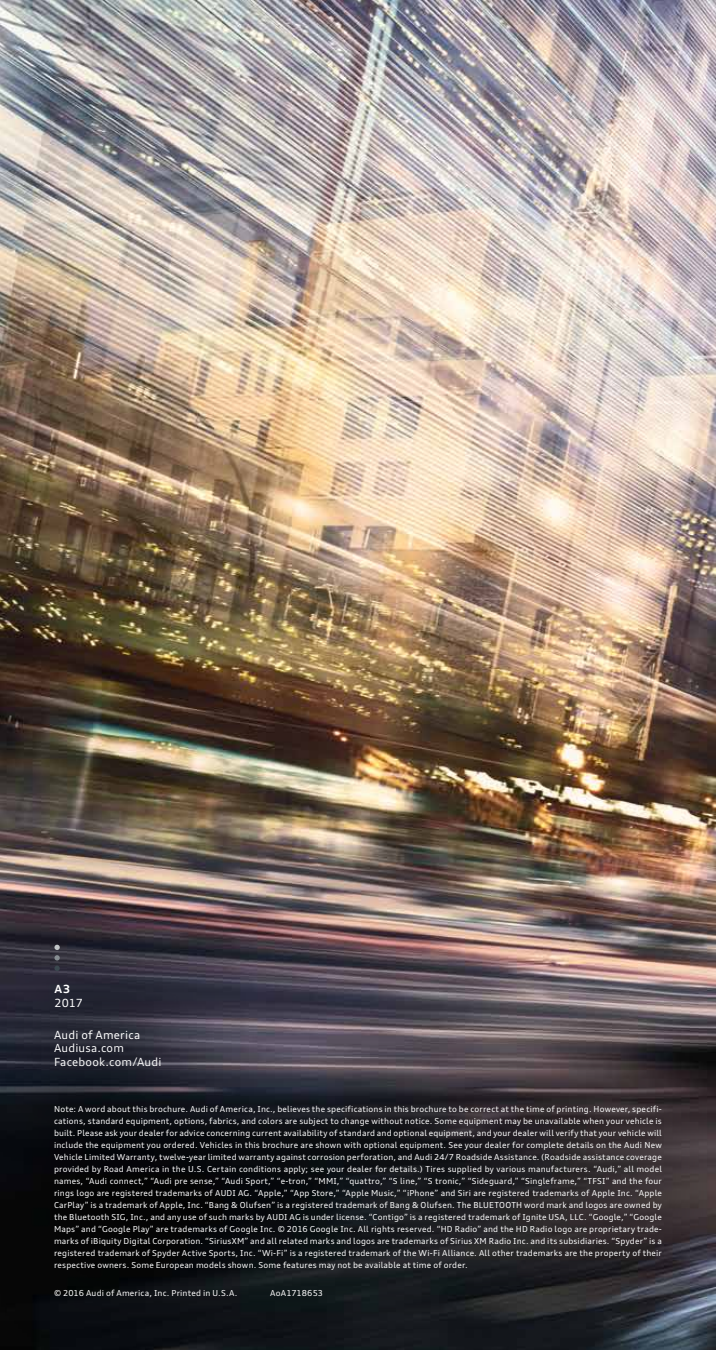
<style>
.page{position:relative;width:716px;height:1350px;background:#fff}
.page>*{position:absolute;margin:0;border:0;box-sizing:border-box;transform-origin:0 0}
.t1{font:11.25px/13.5px "Audi Type";letter-spacing:.02em;color:#fff}
.t2{font:700 11.25px "Audi Type";color:#fff}
.t3{font:8.25px/12px "Audi Type";letter-spacing:.02em;color:#fff;text-align:justify}
</style>
<div class="page">
<img style="left:0;top:0;width:716px;height:1031px">
<div style="left:0;top:914px;width:272px;height:270px;background:#000;opacity:.5"></div>
<div style="left:0;top:1031px;width:716px;height:319px;background:#000;opacity:.5"></div>
<h1 class="t2" style="left:54px;top:982px;width:17px">A3</h1>
<h1 class="t1" style="left:54px;top:996px;width:30px">2017</h1>
<h1 class="t1" style="left:54px;top:1028px;width:109px">Audi of America<br>Audiusa.com<br>Facebook.com/Audi</h1>
<p class="t3" style="left:54px;top:1103px;width:609px">Note: A word about this brochure. Audi of America, Inc., believes the specifications in this brochure to be correct at the time of printing. However, specifi&shy;cations, standard equipment, options, fabrics, and colors are subject to change without notice. Some equipment may be unavailable when your vehicle is built. Please ask your dealer for advice concerning current availability of standard and optional equipment, and your dealer will verify that your vehicle will include the equipment you ordered. Vehicles in this brochure are shown with optional equipment. See your dealer for complete details on the Audi New Vehicle Limited Warranty, twelve-year limited warranty against corrosion perforation, and Audi 24/7 Roadside Assistance. (Roadside assistance coverage provided by Road America in the U.S. Certain conditions apply; see your dealer for details.) Tires supplied by various manufacturers. “Audi,” all model names, “Audi connect,” “Audi pre sense,” “Audi Sport,” “e-tron,” “MMI,” “quattro,” “S line,” “S tronic,” “Sideguard,” “Singleframe,” “TFSI” and the four rings logo are registered trademarks of AUDI AG. “Apple,” “App Store,” “Apple Music,” “iPhone” and Siri are registered trademarks of Apple Inc. “Apple CarPlay” is a trademark of Apple, Inc. “Bang &amp; Olufsen” is a registered trademark of Bang &amp; Olufsen. The BLUETOOTH word mark and logos are owned by the Bluetooth SIG, Inc., and any use of such marks by AUDI AG is under license. “Contigo” is a registered trademark of Ignite USA, LLC. “Google,” “Google Maps” and “Google Play” are trademarks of Google Inc. © 2016 Google Inc. All rights reserved. “HD Radio” and the HD Radio logo are proprietary trade&shy;marks of iBiquity Digital Corporation. “SiriusXM” and all related marks and logos are trademarks of Sirius XM Radio Inc. and its subsidiaries. “Spyder” is a registered trademark of Spyder Active Sports, Inc. “Wi-Fi” is a registered trademark of the Wi-Fi Alliance. All other trademarks are the property of their respective owners. Some European models shown. Some features may not be available at time of order.</p>
<p class="t3" style="left:54px;top:1287px;width:185px">© 2016 Audi of America, Inc. Printed in U.S.A.</p>
<p class="t3" style="left:270px;top:1287px;width:54px">AoA1718653</p>
</div>
